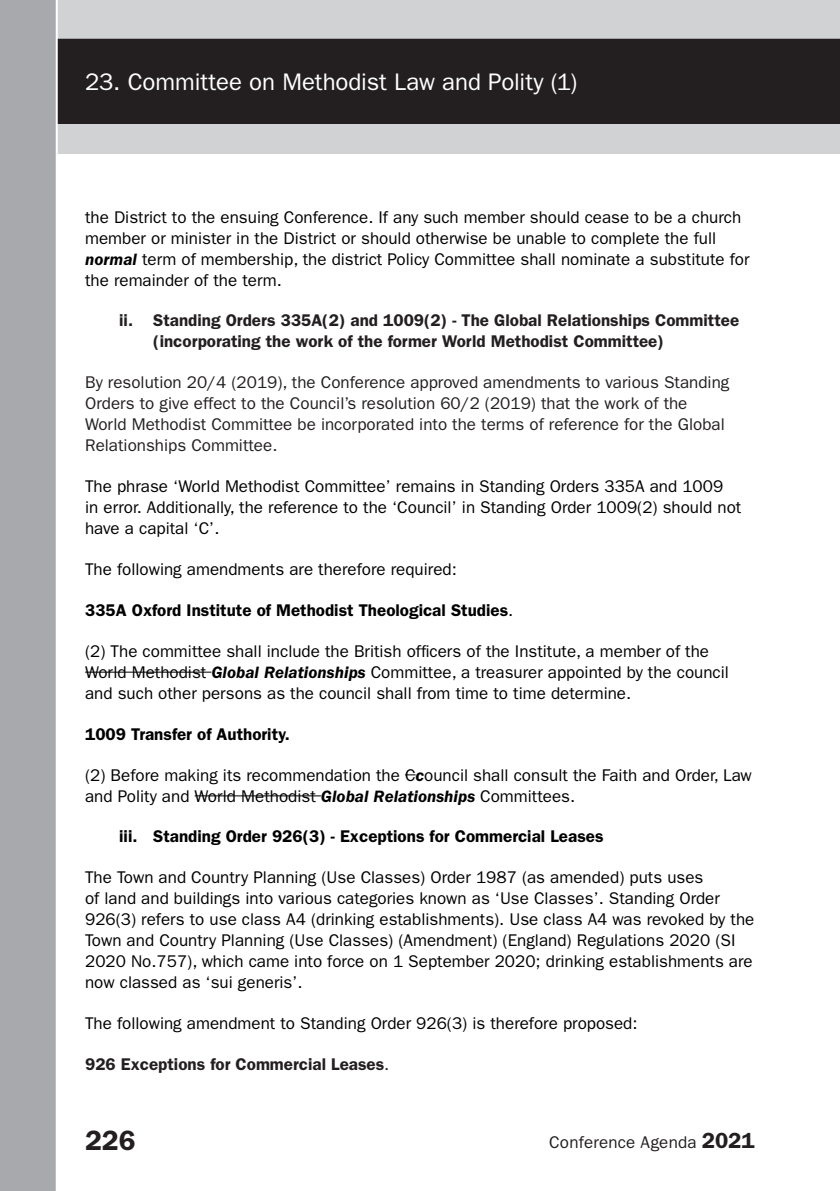
<style>
.page{position:relative;width:840px;height:1191px;background:#fff}
.page>*{position:absolute;margin:0;border:0;box-sizing:border-box;transform-origin:0 0}
.t1{font:600 28px "Franklin Gothic";color:#231f20}
.t2{font:24px "Franklin Gothic";color:#fff}
.t3{font:17px/21px "Franklin Gothic";color:#000}
.t4{font:17px/21px "Franklin Gothic";color:#231f20}
.t5{font:600 17px/21px "Franklin Gothic";color:#231f20}
.t6{font:600 17px "Franklin Gothic";color:#000}
.s1{font-weight:600;font-style:italic}
.s2{font-weight:400}
.s3{font-weight:600;font-size:22px}
</style>
<div class="page">
<div style="left:0;top:0;width:839px;height:154px;background:#d1d2d4"></div>
<div style="left:58px;top:39px;width:781px;height:85px;background:#231f20"></div>
<div style="left:0;top:0;width:58px;height:1191px;background:#a8a9ad"></div>
<hr style="left:85px;top:671px;width:126px;height:1px;background:#000">
<hr style="left:194px;top:795px;width:127px;height:1px;background:#000">
<h2 class="t2" style="left:85px;top:68px;width:493px">23. Committee on Methodist Law and Polity (1)</h2>
<p class="t3" style="left:85px;top:206px;width:665px">the District to the ensuing Conference. If any such member should cease to be a church member or minister in the District or should otherwise be unable to complete the full <span class="s1">normal</span> term of membership, the district Policy Committee shall nominate a substitute for the remainder of the term.</p>
<p class="t5" style="left:153px;top:310px;width:587px;text-indent:-34px">ii. Standing Orders 335A(2) and 1009(2) - The Global Relationships Committee (incorporating the work of the former World Methodist Committee)</p>
<p class="t4" style="left:85px;top:372px;width:645px">By resolution 20/4 (2019), the Conference approved amendments to various Standing Orders to give effect to the Council’s resolution 60/2 (2019) that the work of the World Methodist Committee be incorporated into the terms of reference for the Global Relationships Committee.</p>
<p class="t3" style="left:85px;top:476px;width:657px">The phrase ‘World Methodist Committee’ remains in Standing Orders 335A and 1009<br>in error. Additionally, the reference to the ‘Council’ in Standing Order 1009(2) should not have a capital ‘C’.</p>
<p class="t3" style="left:85px;top:559px;width:373px">The following amendments are therefore required:</p>
<p class="t6" style="left:85px;top:600px;width:429px">335A Oxford Institute of Methodist Theological Studies<span class="s2">.</span></p>
<p class="t3" style="left:85px;top:640px;width:645px">(2) The committee shall include the British officers of the Institute, a member of the<br>World Methodist <span class="s1">Global Relationships</span> Committee, a treasurer appointed by the council and such other persons as the council shall from time to time determine.</p>
<p class="t6" style="left:85px;top:724px;width:206px">1009 Transfer of Authority.</p>
<p class="t3" style="left:85px;top:764px;width:667px">(2) Before making its recommendation the C<span class="s1">c</span>ouncil shall consult the Faith and Order, Law and Polity and World Methodist <span class="s1">Global Relationships</span> Committees.</p>
<p class="t6" style="left:119px;top:826px;width:485px">iii. Standing Order 926(3) - Exceptions for Commercial Leases</p>
<p class="t3" style="left:85px;top:867px;width:670px">The Town and Country Planning (Use Classes) Order 1987 (as amended) puts uses<br>of land and buildings into various categories known as ‘Use Classes’. Standing Order 926(3) refers to use class A4 (drinking establishments). Use class A4 was revoked by the Town and Country Planning (Use Classes) (Amendment) (England) Regulations 2020 (SI 2020 No.757), which came into force on 1 September 2020; drinking establishments are now classed as ‘sui generis’.</p>
<p class="t3" style="left:85px;top:1013px;width:553px">The following amendment to Standing Order 926(3) is therefore proposed:</p>
<p class="t5" style="left:85px;top:1053px;width:305px">926 Exceptions for Commercial Leases<span class="s2">.</span></p>
<h1 class="t1" style="left:85px;top:1124px;width:52px">226</h1>
<p class="t4" style="left:549px;top:1132px;width:207px">Conference Agenda <span class="s3">2021</span></p>
</div>
